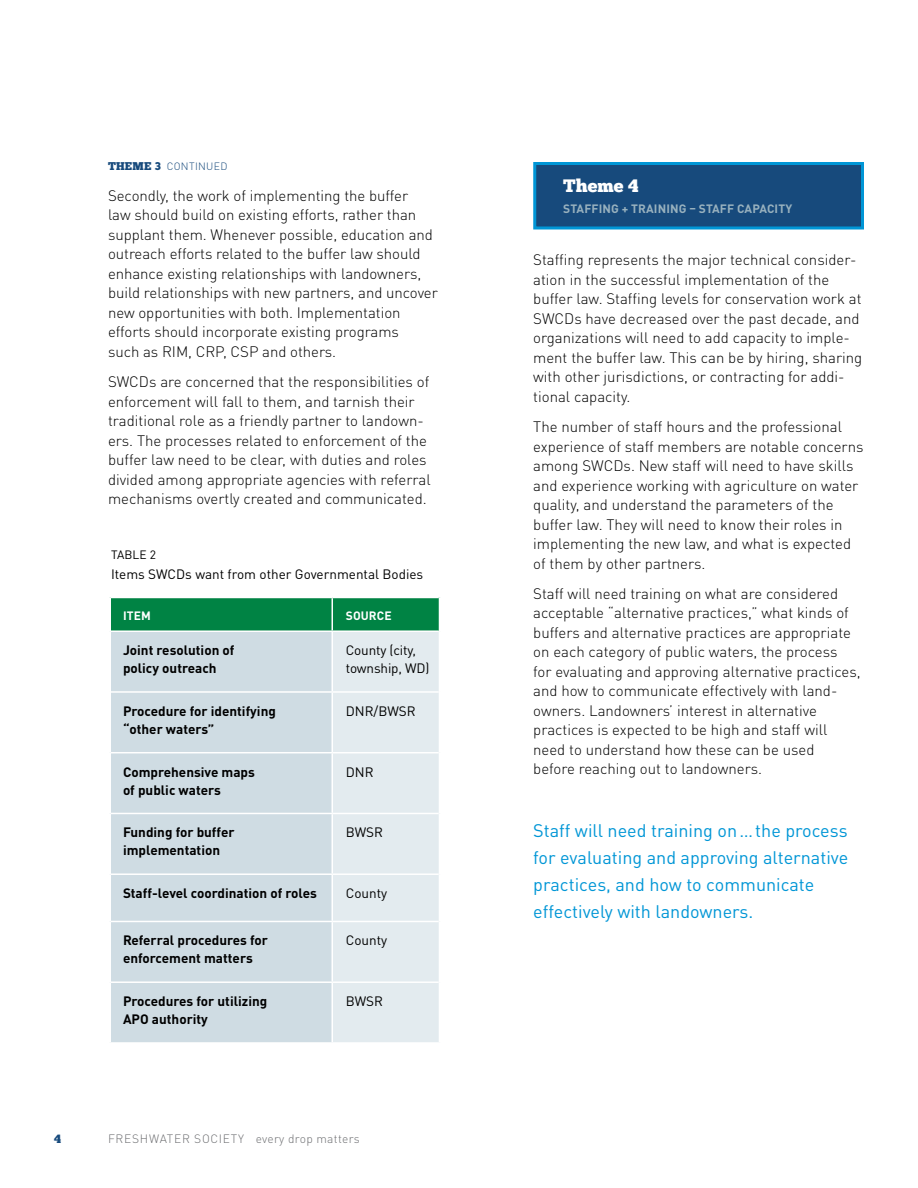
<style>
.page{position:relative;width:918px;height:1188px;background:#fff}
.page>*{position:absolute;margin:0;border:0;box-sizing:border-box;transform-origin:0 0}
.t1{font:18px/27px "DINOT";color:#0096d6}
.t2{font:18px "Chunk Five";color:#fff}
.t3{font:300 15px/19.5px "DINOT";color:#000}
.t4{font:700 13.5px/18px "DINOT";color:#000}
.t5{font:13.5px/18px "DINOT";color:#000}
.t6{font:300 12px "DINOT";letter-spacing:.06em;color:#6d6e71}
.t7{font:700 12px "DINOT";letter-spacing:.01em;color:#98b1be}
.t8{font:700 12px "DINOT";letter-spacing:.01em;color:#fff}
.t9{font:12px "DINOT";color:#000}
.t10{font:12px "Chunk Five";color:#174a7c}
.t11{font:300 10.5px "DINOT";letter-spacing:.03em;color:#174a7c}
.s1{font-family:"Chunk Five";font-weight:400;font-size:11.25px}
</style>
<div class="page">
<div style="left:535px;top:164px;width:327px;height:64px;background:#174a7c"></div>
<div style="left:533px;top:162px;width:331px;height:68px;border:3px solid #0096d6"></div>
<div style="left:111px;top:598px;width:328px;height:32px;background:#008344"></div>
<div style="left:111px;top:632px;width:221px;height:410px;background:#cfdce3"></div>
<div style="left:333px;top:632px;width:106px;height:410px;background:#e3ebef"></div>
<hr style="left:332px;top:598px;width:1px;height:32px;background:#fff">
<hr style="left:111px;top:691px;width:221px;height:2px;background:#fff">
<hr style="left:332px;top:691px;width:107px;height:2px;background:#fff">
<hr style="left:111px;top:752px;width:221px;height:1px;background:#fff">
<hr style="left:332px;top:752px;width:107px;height:1px;background:#fff">
<hr style="left:111px;top:813px;width:221px;height:1px;background:#fff">
<hr style="left:332px;top:813px;width:107px;height:1px;background:#fff">
<hr style="left:111px;top:873px;width:221px;height:2px;background:#fff">
<hr style="left:332px;top:873px;width:107px;height:2px;background:#fff">
<hr style="left:111px;top:921px;width:221px;height:1px;background:#fff">
<hr style="left:332px;top:921px;width:107px;height:1px;background:#fff">
<hr style="left:111px;top:981px;width:221px;height:2px;background:#fff">
<hr style="left:332px;top:981px;width:107px;height:2px;background:#fff">
<p class="t11" style="left:108px;top:160px;width:121px"><span class="s1">Theme 3</span> contin ued</p>
<p class="t3" style="left:108px;top:185px;width:331px">Secondly, the work of implementing the buffer<br>law should build on existing efforts, rather than supplant them. Whenever possible, education and outreach efforts related to the buffer law should enhance existing relationships with landowners, build relationships with new partners, and uncover new opportunities with both. I mplementation efforts should incorporate existing programs<br>such as RIM , CRP, CSP and others.</p>
<p class="t3" style="left:108px;top:372px;width:324px">SWCDs are concerned that the responsibilities of enforcement will fall to them, and tarnish their traditional role as a friendly partner to landown&shy;ers. The processes related to enforcement of the buffer law need to be clear, with duties and roles divided among appropriate agencies with referral mechanisms overtly created and communicated.</p>
<p class="t9" style="left:111px;top:547px;width:47px">Tab le 2</p>
<p class="t5" style="left:111px;top:565px;width:314px">Items SWCDs want from other Governmental Bodies</p>
<p class="t8" style="left:123px;top:608px;width:8px">ITEM</p>
<p class="t8" style="left:346px;top:608px;width:47px">Source</p>
<p class="t4" style="left:123px;top:641px;width:113px">Joint resolution of policy outreach</p>
<p class="t5" style="left:346px;top:641px;width:85px">County (city, township, WD)</p>
<p class="t4" style="left:123px;top:702px;width:154px">Procedure for identifying “other waters”</p>
<p class="t5" style="left:346px;top:702px;width:71px">DNR/BWSR</p>
<p class="t4" style="left:123px;top:762px;width:133px">Comprehensive maps of public waters</p>
<p class="t5" style="left:346px;top:762px;width:29px">DNR</p>
<p class="t4" style="left:123px;top:823px;width:113px">Funding for buffer implementation</p>
<p class="t5" style="left:346px;top:823px;width:39px">BWSR</p>
<p class="t4" style="left:123px;top:884px;width:195px">Staff-level coordination of roles</p>
<p class="t5" style="left:346px;top:884px;width:43px">County</p>
<p class="t4" style="left:123px;top:931px;width:147px">Referral procedures for enforcement matters</p>
<p class="t5" style="left:346px;top:931px;width:43px">County</p>
<p class="t4" style="left:123px;top:992px;width:146px">Procedures for utilizing<br>APO authority</p>
<p class="t5" style="left:346px;top:992px;width:39px">BWSR</p>
<p class="t10" style="left:54px;top:1132px;width:9px">4</p>
<p class="t6" style="left:108px;top:1131px;width:253px">Freshwater Society every drop matters</p>
<p class="t2" style="left:563px;top:175px;width:77px">Theme 4</p>
<p class="t7" style="left:563px;top:201px;width:231px">Staffing + training – Staff Capacity</p>
<p class="t3" style="left:533px;top:250px;width:331px">Staffing represents the major technical consider&shy;ation in the successful implementation of the buffer law. Staffing levels for conservation work at SWCDs have decreased over the past decade, and organizations will need to add capacity to imple&shy;ment the buffer law. This can be by hiring, sharing with other jurisdictions, or contracting for addi&shy;tional capacity.</p>
<p class="t3" style="left:533px;top:417px;width:332px">The number of staff hours and the professional experience of staff members are notable concerns among SWCDs. New staff will need to have skills and experience working with agriculture on water quality, and understand the parameters of the buffer law. They will need to know their roles in implementing the new law, and what is expected of them by other partners.</p>
<p class="t3" style="left:533px;top:584px;width:329px">Staff will need training on what are considered acceptable “alternative practices,” what kinds of buffers and alternative practices are appropriate on each category of public waters, the process<br>for evaluating and approving alternative practices, and how to communicate effectively with land&shy;owners. Landowners’ interest in alternative practices is expected to be high and staff will need to understand how these can be used<br>before reaching out to landowners.</p>
<p class="t1" style="left:533px;top:817px;width:317px">Staff will need training on…the process for evaluating and approving alternative practices, and how to communicate effectively with landowners.</p>
</div>
